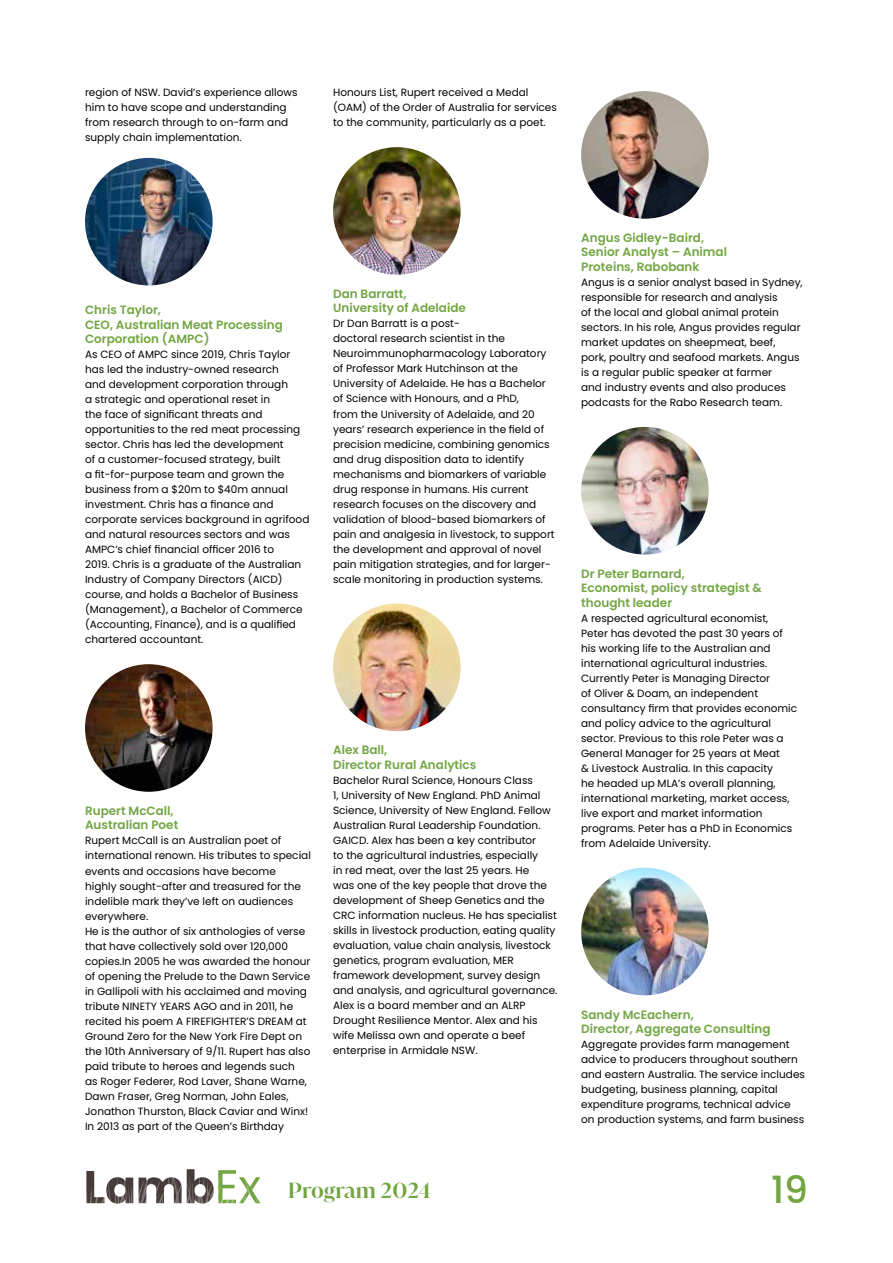
<style>
.page{position:relative;width:893px;height:1263px;background:#fff}
.page>*{position:absolute;margin:0;border:0;box-sizing:border-box;transform-origin:0 0}
.t1{font:500 37.5px "Poppins";color:#73a643}
.t2{font:600 21px "Juana";color:#73a643}
.t3{font:600 12px/14.4px "Poppins";color:#73a643}
.t4{font:10.5px/15px "Poppins";color:#000}
</style>
<div class="page">
<svg style="left:86px;top:1169px;width:174px;height:35px"></svg>
<img style="left:85px;top:158px;width:128px;height:127px;border-radius:64px">
<img style="left:85px;top:664px;width:128px;height:128px;border-radius:64px">
<img style="left:333px;top:147px;width:128px;height:128px;border-radius:64px">
<img style="left:333px;top:604px;width:128px;height:127px;border-radius:64px">
<img style="left:581px;top:91px;width:128px;height:128px;border-radius:64px">
<img style="left:581px;top:427px;width:128px;height:127px;border-radius:64px">
<img style="left:581px;top:868px;width:128px;height:127px;border-radius:64px">
<p class="t4" style="left:85px;top:85px;width:214px">region of NSW. David’s experience allows him to have scope and understanding from research through to on-farm and supply chain implementation.</p>
<p class="t4" style="left:333px;top:85px;width:225px">Honours List, Rupert received a Medal (OAM) of the Order of Australia for services to the community, particularly as a poet.</p>
<p class="t3" style="left:85px;top:303px;width:199px">Chris Taylor,<br>CEO, Australian Meat Processing<br>Corporation (AMPC)</p>
<p class="t4" style="left:85px;top:347px;width:226px">As CEO of AMPC since 2019, Chris Taylor has led the industry-owned research<br>and development corporation through<br>a strategic and operational reset in<br>the face of significant threats and opportunities to the red meat processing sector. Chris has led the development<br>of a customer-focused strategy, built<br>a fit-for-purpose team and grown the business from a $20m to $40m annual investment. Chris has a finance and corporate services background in agrifood and natural resources sectors and was AMPC’s chief financial officer 2016 to<br>2019. Chris is a graduate of the Australian Industry of Company Directors (AICD) course, and holds a Bachelor of Business (Management), a Bachelor of Commerce (Accounting, Finance), and is a qualified chartered accountant.</p>
<p class="t3" style="left:333px;top:287px;width:134px">Dan Barratt,<br>University of Adelaide</p>
<p class="t4" style="left:333px;top:316px;width:223px">Dr Dan Barratt is a post-<br>doctoral research scientist in the Neuroimmunopharmacology Laboratory of Professor Mark Hutchinson at the University of Adelaide. He has a Bachelor of Science with Honours, and a PhD,<br>from the University of Adelaide, and 20 years’ research experience in the field of precision medicine, combining genomics and drug disposition data to identify mechanisms and biomarkers of variable drug response in humans. His current research focuses on the discovery and validation of blood-based biomarkers of pain and analgesia in livestock, to support the development and approval of novel pain mitigation strategies, and for larger&shy;scale monitoring in production systems.</p>
<p class="t3" style="left:85px;top:804px;width:95px">Rupert McCall,<br>Australian Poet</p>
<p class="t4" style="left:85px;top:833px;width:227px">Rupert McCall is an Australian poet of international renown. His tributes to special events and occasions have become<br>highly sought-after and treasured for the indelible mark they’ve left on audiences everywhere.<br>He is the author of six anthologies of verse that have collectively sold over 120,000 copies.In 2005 he was awarded the honour of opening the Prelude to the Dawn Service in Gallipoli with his acclaimed and moving tribute NINETY YEARS AGO and in 2011, he recited his poem A FIREFIGHTER’S DREAM at Ground Zero for the New York Fire Dept on the 10th Anniversary of 9/11. Rupert has also paid tribute to heroes and legends such<br>as Roger Federer, Rod Laver, Shane Warne, Dawn Fraser, Greg Norman, John Eales, Jonathon Thurston, Black Caviar and Winx!<br>In 2013 as part of the Queen’s Birthday</p>
<p class="t3" style="left:333px;top:743px;width:145px">Alex Ball,<br>Director Rural Analytics</p>
<p class="t4" style="left:333px;top:773px;width:226px">Bachelor Rural Science, Honours Class<br>1, University of New England. PhD Animal Science, University of New England. Fellow Australian Rural Leadership Foundation.<br>GAICD. Alex has been a key contributor<br>to the agricultural industries, especially<br>in red meat, over the last 25 years. He<br>was one of the key people that drove the development of Sheep Genetics and the CRC information nucleus. He has specialist skills in livestock production, eating quality evaluation, value chain analysis, livestock genetics, program evaluation, MER framework development, survey design and analysis, and agricultural governance.<br>Alex is a board member and an ALRP Drought Resilience Mentor. Alex and his wife Melissa own and operate a beef enterprise in Armidale NSW.</p>
<p class="t3" style="left:581px;top:231px;width:147px">Angus Gidley-Baird,<br>Senior Analyst – Animal<br>Proteins, Rabobank</p>
<p class="t4" style="left:581px;top:275px;width:223px">Angus is a senior analyst based in Sydney, responsible for research and analysis<br>of the local and global animal protein sectors. In his role, Angus provides regular market updates on sheepmeat, beef, pork, poultry and seafood markets. Angus is a regular public speaker at farmer<br>and industry events and also produces podcasts for the Rabo Research team.</p>
<p class="t3" style="left:581px;top:566px;width:182px">Dr Peter Barnard,<br>Economist, policy strategist &amp; thought leader</p>
<p class="t4" style="left:581px;top:610px;width:218px">A respected agricultural economist, Peter has devoted the past 30 years of his working life to the Australian and international agricultural industries.<br>Currently Peter is Managing Director<br>of Oliver &amp; Doam, an independent consultancy firm that provides economic and policy advice to the agricultural sector. Previous to this role Peter was a General Manager for 25 years at Meat<br>&amp; Livestock Australia. In this capacity<br>he headed up MLA’s overall planning, international marketing, market access, live export and market information programs. Peter has a PhD in Economics from Adelaide University.</p>
<p class="t3" style="left:581px;top:1007px;width:191px">Sandy McEachern,<br>Director, Aggregate Consulting</p>
<p class="t4" style="left:581px;top:1037px;width:225px">Aggregate provides farm management advice to producers throughout southern and eastern Australia. The service includes budgeting, business planning, capital expenditure programs, technical advice on production systems, and farm business</p>
<h2 class="t2" style="left:288px;top:1176px;width:144px">Program 2024</h2>
<h1 class="t1" style="left:771px;top:1168px;width:38px">19</h1>
</div>
